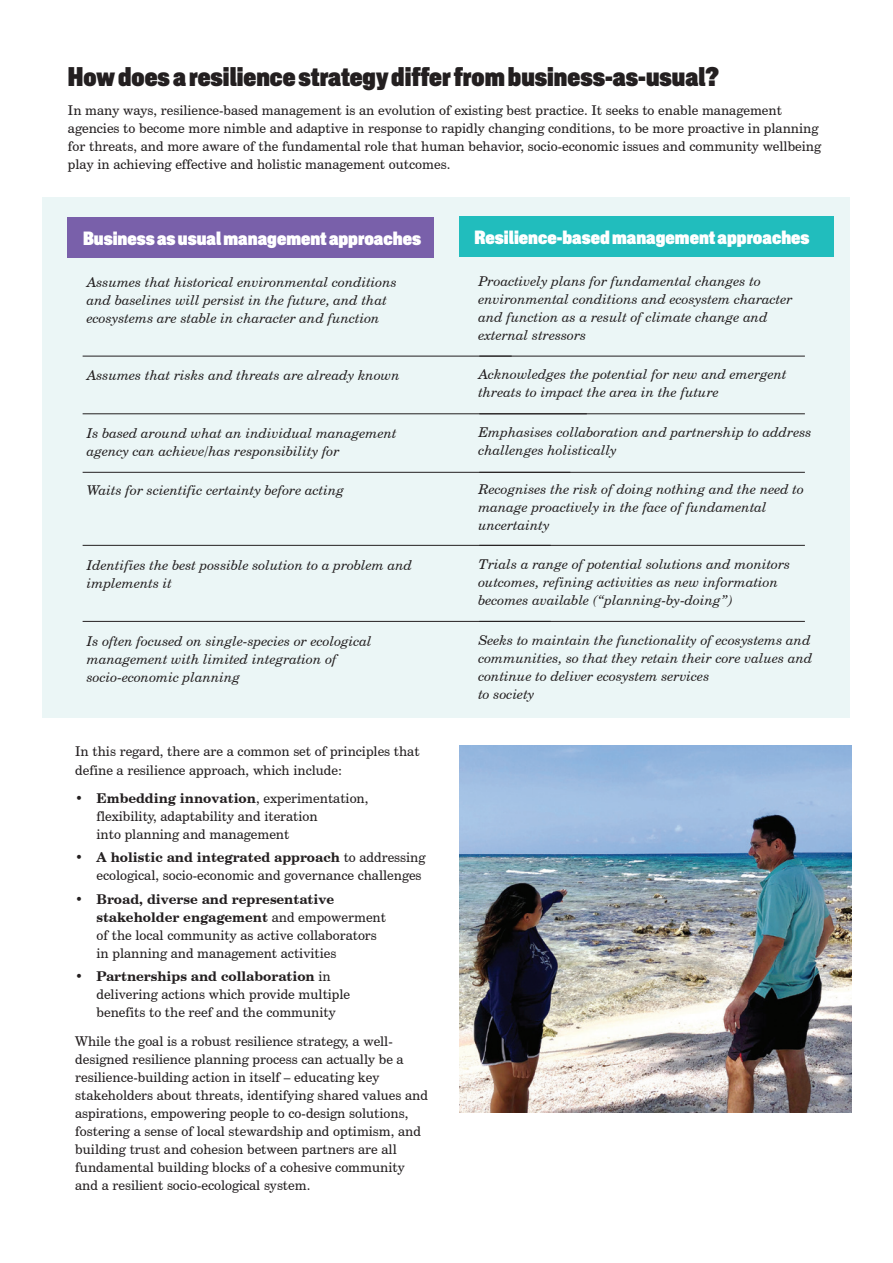
<style>
.page{position:relative;width:893px;height:1263px;background:#fff}
.page>*{position:absolute;margin:0;border:0;box-sizing:border-box;transform-origin:0 0}
.Body_copy{font:27px "New Grotesk Square SIX";color:#231f20}
.Intro_Para{font:19.2px "New Grotesk Square SIX";color:#fff}
.Body_copy-2{font:13.5px/18px "Century Schoolbook BT";color:#231f20}
.Intro_Para-2{font:italic 13.5px/18px "Century Schoolbook BT";color:#231f20}
.s1{font-weight:700}
</style>
<div class="page">
<div style="left:43px;top:197px;width:807px;height:521px;background:#ebf6f6"></div>
<div style="left:459px;top:217px;width:375px;height:40px;background:#21bdbd"></div>
<div style="left:68px;top:218px;width:366px;height:40px;background:#7960aa"></div>
<img style="left:459px;top:745px;width:393px;height:367px">
<hr style="left:479px;top:356px;width:326px;height:1px;background:#231f20">
<hr style="left:83px;top:356px;width:429px;height:1px;background:#231f20">
<hr style="left:479px;top:413px;width:326px;height:1px;background:#231f20">
<hr style="left:83px;top:413px;width:504px;height:1px;background:#231f20">
<hr style="left:479px;top:472px;width:326px;height:1px;background:#231f20">
<hr style="left:83px;top:472px;width:487px;height:1px;background:#231f20">
<hr style="left:479px;top:545px;width:326px;height:1px;background:#231f20">
<hr style="left:83px;top:545px;width:468px;height:1px;background:#231f20">
<hr style="left:479px;top:621px;width:326px;height:1px;background:#231f20">
<hr style="left:83px;top:621px;width:468px;height:1px;background:#231f20">
<p class="Body_copy" style="left:68px;top:60px;width:653px">How does a resilience strategy differ from business-as-usual?</p>
<p class="Body_copy-2" style="left:68px;top:101px;width:755px">In many ways, resilience-based management is an evolution of existing best practice. It seeks to enable management agencies to become more nimble and adaptive in response to rapidly changing conditions, to be more proactive in planning for threats, and more aware of the fundamental role that human behavior, socio-economic issues and community wellbeing play in achieving effective and holistic management outcomes.</p>
<p class="Intro_Para" style="left:83px;top:226px;width:340px">Business as usual management approaches</p>
<p class="Intro_Para-2" style="left:87px;top:273px;width:312px">Assumes that historical environmental conditions and baselines will persist in the future, and that ecosystems are stable in character and function</p>
<p class="Intro_Para-2" style="left:87px;top:366px;width:315px">Assumes that risks and threats are already known</p>
<p class="Intro_Para-2" style="left:87px;top:424px;width:311px">Is based around what an individual management agency can achieve/has responsibility for</p>
<p class="Intro_Para-2" style="left:87px;top:481px;width:259px">Waits for scientific certainty before acting</p>
<p class="Intro_Para-2" style="left:87px;top:556px;width:327px">Identifies the best possible solution to a problem and implements it</p>
<p class="Intro_Para-2" style="left:87px;top:631px;width:286px">Is often focused on single-species or ecological management with limited integration of socio-economic planning</p>
<p class="Body_copy-2" style="left:75px;top:741px;width:346px;line-height:18.8px">In this regard, there are a common set of principles that define a resilience approach, which include:</p>
<p class="Body_copy-2" style="left:97px;top:789px;width:274px;text-indent:-21px"><span class="s1">• Embedding innovation</span>, experimentation, flexibility, adaptability and iteration<br>into planning and management</p>
<p class="Body_copy-2" style="left:75px;top:848px;width:352px;text-align:right"><span class="s1">• A holistic and integrated approach</span> to addressing ecological, socio-economic and governance challenges</p>
<p class="Body_copy-2" style="left:97px;top:889px;width:291px;text-indent:-21px"><span class="s1">• Broad, diverse and representative stakeholder engagement</span> and empowerment of the local community as active collaborators in planning and management activities</p>
<p class="Body_copy-2" style="left:97px;top:966px;width:255px;text-indent:-21px"><span class="s1">• Partnerships and collaboration</span> in delivering actions which provide multiple benefits to the reef and the community</p>
<p class="Body_copy-2" style="left:75px;top:1032px;width:354px">While the goal is a robust resilience strategy, a well&shy;designed resilience planning process can actually be a resilience-building action in itself – educating key stakeholders about threats, identifying shared values and aspirations, empowering people to co-design solutions, fostering a sense of local stewardship and optimism, and building trust and cohesion between partners are all fundamental building blocks of a cohesive community and a resilient socio-ecological system.</p>
<p class="Intro_Para" style="left:475px;top:225px;width:337px">Resilience-based management approaches</p>
<p class="Intro_Para-2" style="left:478px;top:272px;width:316px">Proactively plans for fundamental changes to environmental conditions and ecosystem character and function as a result of climate change and external stressors</p>
<p class="Intro_Para-2" style="left:478px;top:365px;width:310px">Acknowledges the potential for new and emergent threats to impact the area in the future</p>
<p class="Intro_Para-2" style="left:478px;top:423px;width:335px">Emphasises collaboration and partnership to address challenges holistically</p>
<p class="Intro_Para-2" style="left:478px;top:480px;width:327px">Recognises the risk of doing nothing and the need to manage proactively in the face of fundamental uncertainty</p>
<p class="Intro_Para-2" style="left:478px;top:555px;width:313px">Trials a range of potential solutions and monitors outcomes, refining activities as new information becomes available (“planning-by-doing”)</p>
<p class="Intro_Para-2" style="left:478px;top:631px;width:336px">Seeks to maintain the functionality of ecosystems and communities, so that they retain their core values and continue to deliver ecosystem services<br>to society</p>
</div>
